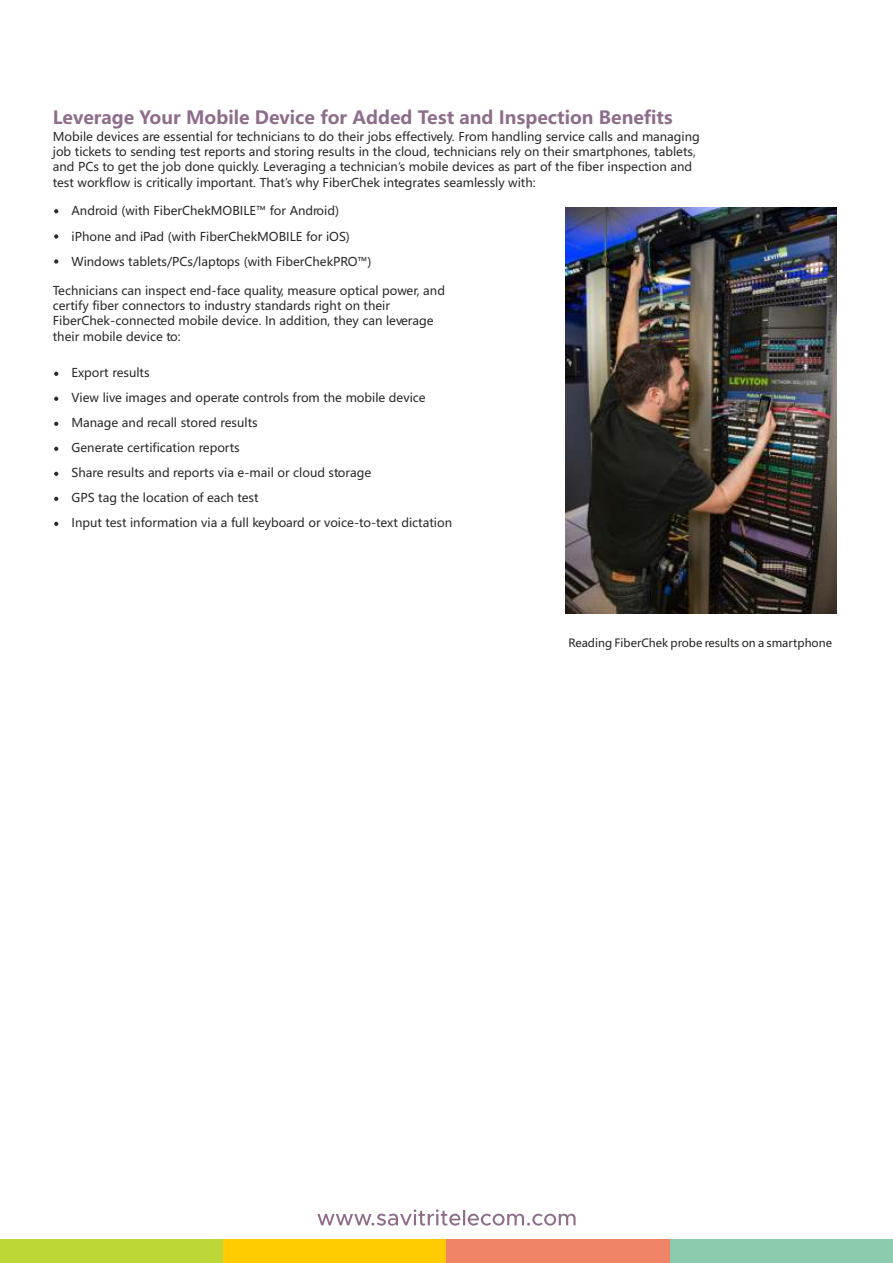
<style>
.page{position:relative;width:893px;height:1263px;background:#fff}
.page>*{position:absolute;margin:0;border:0;box-sizing:border-box;transform-origin:0 0}
.t1{font:700 18px "Microsoft Ya Hei UI";color:#8d6d8b}
.t2{font:12px/15.3px "Microsoft Ya Hei UI";color:#2b2a29}
.t3{font:11.25px "Microsoft Ya Hei UI";color:#272524}
</style>
<div class="page">
<div style="left:670px;top:1239px;width:223px;height:24px;background:#8ccaae"></div>
<div style="left:223px;top:1239px;width:223px;height:24px;background:#fecc00"></div>
<div style="left:446px;top:1239px;width:224px;height:24px;background:#f08365"></div>
<div style="left:0;top:1239px;width:223px;height:24px;background:#bdd738"></div>
<svg style="left:317px;top:1209px;width:259px;height:16px"></svg>
<svg style="left:54px;top:209px;width:4px;height:4px"></svg>
<svg style="left:54px;top:234px;width:4px;height:5px"></svg>
<svg style="left:54px;top:259px;width:4px;height:5px"></svg>
<svg style="left:54px;top:372px;width:4px;height:4px"></svg>
<svg style="left:54px;top:397px;width:4px;height:4px"></svg>
<svg style="left:54px;top:422px;width:4px;height:4px"></svg>
<svg style="left:54px;top:447px;width:4px;height:4px"></svg>
<svg style="left:54px;top:472px;width:4px;height:4px"></svg>
<svg style="left:54px;top:497px;width:4px;height:4px"></svg>
<svg style="left:54px;top:522px;width:4px;height:4px"></svg>
<img style="left:565px;top:208px;width:271px;height:406px">
<h1 class="t1" style="left:53px;top:109px;width:621px">Leverage Your Mobile Device for Added Test and Inspection Benefits</h1>
<p class="t2" style="left:53px;top:130px;width:649px">Mobile devices are essential for technicians to do their jobs effectively. From handling service calls and managing job tickets to sending test reports and storing results in the cloud, technicians rely on their smartphones, tablets, and PCs to get the job done quickly. Leveraging a technician’s mobile devices as part of the fiber inspection and test workflow is critically important. That’s why FiberChek integrates seamlessly with:</p>
<p class="t2" style="left:72px;top:199px;width:301px;line-height:25.7px">Android (with FiberChekMOBILE™ for Android) iPhone and iPad (with FiberChekMOBILE for iOS)<br>Windows tablets/PCs/laptops (with FiberChekPRO™)</p>
<p class="t2" style="left:53px;top:284px;width:394px">Technicians can inspect end-face quality, measure optical power, and certify fiber connectors to industry standards right on their FiberChek-connected mobile device. In addition, they can leverage their mobile device to:</p>
<p class="t2" style="left:72px;top:361px;width:382px;line-height:25px">Export results<br>View live images and operate controls from the mobile device Manage and recall stored results<br>Generate certification reports<br>Share results and reports via e-mail or cloud storage<br>GPS tag the location of each test<br>Input test information via a full keyboard or voice-to-text dictation</p>
<p class="t3" style="left:569px;top:638px;width:265px">Reading FiberChek probe results on a smartphone</p>
</div>
